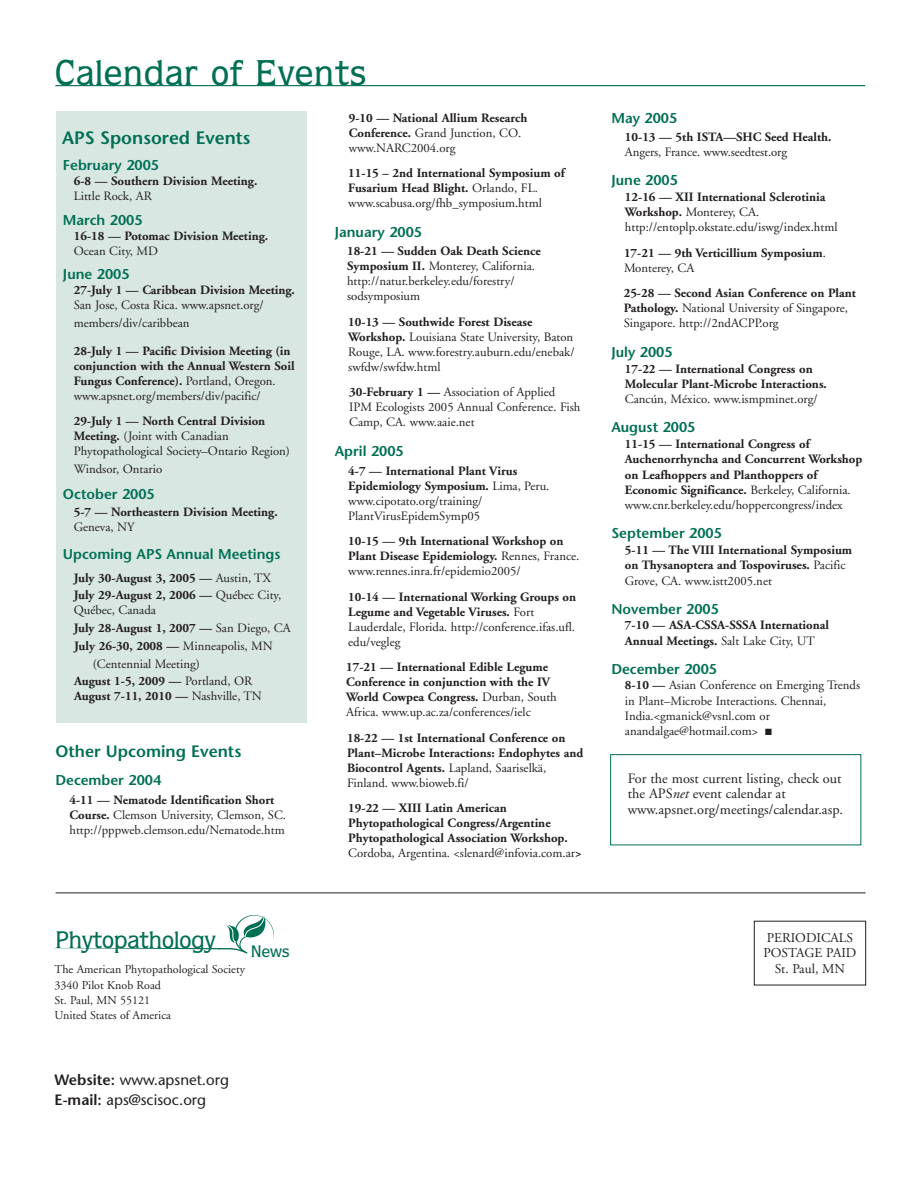
<style>
.page{position:relative;width:918px;height:1188px;background:#fff}
.page>*{position:absolute;margin:0;border:0;box-sizing:border-box;transform-origin:0 0}
.t1{font:500 36px "Quorum";letter-spacing:.03em;color:#006f53}
.t2{font:500 24px "Quorum";color:#006f53}
.t3{font:600 18px "Stone Sans";color:#006f53}
.t4{font:600 16.5px "Stone Sans";color:#006f53}
.t5{font:500 16.5px "Quorum";color:#006f53}
.t6{font:15px/19.5px "Stone Sans";color:#231f20}
.t7{font:600 14.25px "Stone Sans";color:#006f53}
.t8{font:14.25px/15.8px "Adobe Garamond";color:#231f20}
.t9{font:13.5px/15.5px "Adobe Garamond";color:#231f20;text-align:center}
.t10{font:700 12.75px/15px "Adobe Garamond";color:#231f20}
.t11{font:12.75px/15px "Adobe Garamond";color:#231f20}
.t12{font:12px/15.5px "Adobe Garamond";color:#231f20}
.s1{font-weight:400}
.s2{font-weight:700}
.s3{font-style:italic}
.s4{font-weight:600}
</style>
<div class="page">
<div style="left:754px;top:921px;width:112px;height:64px;border:1px solid #231f20"></div>
<hr style="left:55px;top:85px;width:810px;height:1px;background:#006f53">
<hr style="left:56px;top:893px;width:810px;height:1px;background:#231f20">
<div style="left:56px;top:111px;width:251px;height:611px;background:#d8e7e2"></div>
<div style="left:610px;top:754px;width:251px;height:91px;border:1px solid #006f53"></div>
<svg style="left:54px;top:915px;width:220px;height:38px"></svg>
<h1 class="t1" style="left:55px;top:60px;width:312px">Calendar of Events</h1>
<h3 class="t3" style="left:62px;top:131px;width:190px">APS Sponsored Events</h3>
<p class="t7" style="left:63px;top:160px;width:98px">February 2005</p>
<p class="t10" style="left:74px;top:175px;width:185px">6-8 — Southern Division Meeting.</p>
<p class="t11" style="left:74px;top:190px;width:80px">Little Rock, AR</p>
<p class="t7" style="left:63px;top:214px;width:81px">March 2005</p>
<p class="t10" style="left:74px;top:229px;width:196px">16-18 — Potomac Division Meeting.</p>
<p class="t11" style="left:74px;top:244px;width:86px">Ocean City, MD</p>
<p class="t7" style="left:63px;top:268px;width:68px">June 2005</p>
<p class="t10" style="left:74px;top:284px;width:223px">27-July 1 — Caribbean Division Meeting.</p>
<p class="t11" style="left:74px;top:297px;width:192px;line-height:17.7px">San Jose, Costa Rica. www.apsnet.org/ members/div/caribbean</p>
<p class="t10" style="left:74px;top:344px;width:222px">28-July 1 — Pacific Division Meeting (in conjunction with the Annual Western Soil Fungus Conference). <span class="s1">Portland, Oregon. www.apsnet.org/members/div/pacific/</span></p>
<p class="t11" style="left:74px;top:415px;width:218px"><span class="s2">29-July 1 — North Central Division<br>Meeting.</span> (Joint with Canadian<br>Phytopathological Society–Ontario Region)</p>
<p class="t11" style="left:74px;top:463px;width:90px">Windsor, Ontario</p>
<p class="t7" style="left:63px;top:488px;width:93px">October 2005</p>
<p class="t10" style="left:74px;top:506px;width:205px">5-7 — Northeastern Division Meeting.</p>
<p class="t11" style="left:74px;top:521px;width:62px">Geneva, NY</p>
<p class="t7" style="left:63px;top:548px;width:219px">Upcoming APS Annual Meetings</p>
<p class="t10" style="left:74px;top:570px;width:209px;line-height:17.7px">July 30-August 3, 2005 — <span class="s1">Austin, TX<br></span>July 29-August 2, 2006 — <span class="s1">Québec City,</span></p>
<p class="t11" style="left:74px;top:604px;width:84px">Québec, Canada</p>
<p class="t10" style="left:74px;top:622px;width:219px">July 28-August 1, 2007 — <span class="s1">San Diego, CA</span></p>
<p class="t10" style="left:74px;top:639px;width:200px">July 26-30, 2008 — <span class="s1">Minneapolis, MN</span></p>
<p class="t11" style="left:93px;top:657px;width:109px">(Centennial Meeting)</p>
<p class="t10" style="left:74px;top:675px;width:180px">August 1-5, 2009 — <span class="s1">Portland, OR</span></p>
<p class="t10" style="left:74px;top:690px;width:189px">August 7-11, 2010 — <span class="s1">Nashville, TN</span></p>
<p class="t4" style="left:55px;top:745px;width:187px">Other Upcoming Events</p>
<p class="t7" style="left:55px;top:775px;width:107px">December 2004</p>
<p class="t11" style="left:69px;top:793px;width:218px"><span class="s2">4-11 — Nematode Identification Short<br>Course.</span> Clemson University, Clemson, SC. http://pppweb.clemson.edu/Nematode.htm</p>
<p class="t10" style="left:349px;top:111px;width:180px">9-10 — National Allium Research<br>Conference. <span class="s1">Grand Junction, CO. www.NARC2004.org</span></p>
<p class="t10" style="left:348px;top:167px;width:218px">11-15 – 2nd International Symposium of<br>Fusarium Head Blight. <span class="s1">Orlando, FL. www.scabusa.org/fhb_symposium.html</span></p>
<p class="t7" style="left:335px;top:227px;width:89px">January 2005</p>
<p class="t11" style="left:347px;top:245px;width:195px"><span class="s2">18-21 — Sudden Oak Death Science<br>Symposium II.</span> Monterey, California. http://natur.berkeley.edu/forestry/ sodsymposium</p>
<p class="t11" style="left:348px;top:316px;width:228px"><span class="s2">10-13 — Southwide Forest Disease Workshop.</span> Louisiana State University, Baton Rouge, LA. www.forestry.auburn.edu/enebak/ swfdw/swfdw.html</p>
<p class="t11" style="left:349px;top:386px;width:233px"><span class="s2">30-February 1 —</span> Association of Applied<br>IPM Ecologists 2005 Annual Conference. Fish<br>Camp, CA. www.aaie.net</p>
<p class="t7" style="left:335px;top:446px;width:70px">April 2005</p>
<p class="t11" style="left:348px;top:464px;width:203px"><span class="s2">4-7 — International Plant Virus<br>Epidemiology Symposium.</span> Lima, Peru. www.cipotato.org/training/<br>PlantVirusEpidemSymp05</p>
<p class="t10" style="left:348px;top:535px;width:233px">10-15 — 9th International Workshop on<br>Plant Disease Epidemiology. <span class="s1">Rennes, France. www.rennes.inra.fr/epidemio2005/</span></p>
<p class="t10" style="left:348px;top:590px;width:229px">10-14 — International Working Groups on Legume and Vegetable Viruses. <span class="s1">Fort Lauderdale, Florida. http://conference.ifas.ufl. edu/vegleg</span></p>
<p class="t10" style="left:346px;top:661px;width:212px">17-21 — International Edible Legume Conference in conjunction with the IV World Cowpea Congress. <span class="s1">Durban, South Africa. www.up.ac.za/conferences/ielc</span></p>
<p class="t10" style="left:347px;top:731px;width:238px">18-22 — 1st International Conference on Plant–Microbe Interactions: Endophytes and Biocontrol Agents. <span class="s1">Lapland, Saariselkä, Finland. www.bioweb.fi/</span></p>
<p class="t10" style="left:348px;top:802px;width:235px">19-22 — XIII Latin American Phytopathological Congress/Argentine Phytopathological Association Workshop.<br><span class="s1">Cordoba, Argentina. &lt;slenard@infovia.com.ar</span>&gt;</p>
<p class="t7" style="left:611px;top:112px;width:67px">May 2005</p>
<p class="t10" style="left:625px;top:131px;width:208px">10-13 — 5th ISTA—SHC Seed Health.</p>
<p class="t11" style="left:625px;top:146px;width:164px">Angers, France. www.seedtest.org</p>
<p class="t7" style="left:611px;top:175px;width:68px">June 2005</p>
<p class="t11" style="left:625px;top:190px;width:214px"><span class="s2">12-16 — XII International Sclerotinia<br>Workshop.</span> Monterey, CA. http://entoplp.okstate.edu/iswg/index.html</p>
<p class="t10" style="left:624px;top:247px;width:203px">17-21 — 9th Verticillium Symposium<span class="s1">.<br>Monterey, CA</span></p>
<p class="t11" style="left:624px;top:287px;width:234px"><span class="s2">25-28 — Second Asian Conference on Plant<br>Pathology.</span> National University of Singapore,<br>Singapore. http://2ndACPP.org</p>
<p class="t7" style="left:611px;top:347px;width:63px">July 2005</p>
<p class="t10" style="left:625px;top:362px;width:203px">17-22 — International Congress on<br>Molecular Plant-Microbe Interactions.</p>
<p class="t11" style="left:625px;top:393px;width:194px">Cancún, México. www.ismpminet.org/</p>
<p class="t7" style="left:611px;top:422px;width:86px">August 2005</p>
<p class="t10" style="left:625px;top:438px;width:239px">11-15 — International Congress of Auchenorrhyncha and Concurrent Workshop on Leafhoppers and Planthoppers of Economic Significance. <span class="s1">Berkeley, California. www.cnr.berkeley.edu/hoppercongress/index</span></p>
<p class="t7" style="left:611px;top:528px;width:112px">September 2005</p>
<p class="t10" style="left:625px;top:544px;width:229px">5-11 — The VIII International Symposium on Thysanoptera and Tospoviruses. <span class="s1">Pacific<br>Grove, CA. www.istt2005.net</span></p>
<p class="t7" style="left:611px;top:603px;width:109px">November 2005</p>
<p class="t10" style="left:625px;top:619px;width:206px">7-10 — ASA-CSSA-SSSA International<br>Annual Meetings. <span class="s1">Salt Lake City, UT</span></p>
<p class="t7" style="left:611px;top:663px;width:107px">December 2005</p>
<p class="t11" style="left:625px;top:679px;width:237px"><span class="s2">8-10 —</span> Asian Conference on Emerging Trends in Plant–Microbe Interactions. Chennai, India.&lt;gmanick@vsnl.com or anandalgae@hotmail.com&gt; ■</p>
<p class="t8" style="left:628px;top:771px;width:217px">For the most current listing, check out the APS<span class="s3">net</span> event calendar at www.apsnet.org/meetings/calendar.asp.</p>
<h2 class="t2" style="left:56px;top:931px;width:161px">Phytopathology</h2>
<p class="t5" style="left:251px;top:946px;width:40px">News</p>
<p class="t12" style="left:55px;top:963px;width:192px">The American Phytopathological Society<br>3340 Pilot Knob Road<br>St. Paul, MN 55121<br>United States of America</p>
<p class="t6" style="left:55px;top:1072px;width:176px"><span class="s4">Website:</span> www.apsnet.org<br><span class="s4">E-mail:</span> aps@scisoc.org</p>
<p class="t9" style="left:763px;top:931px;width:95px">PERIODICALS<br>POSTAGE PAID<br>St. Paul, MN</p>
</div>
